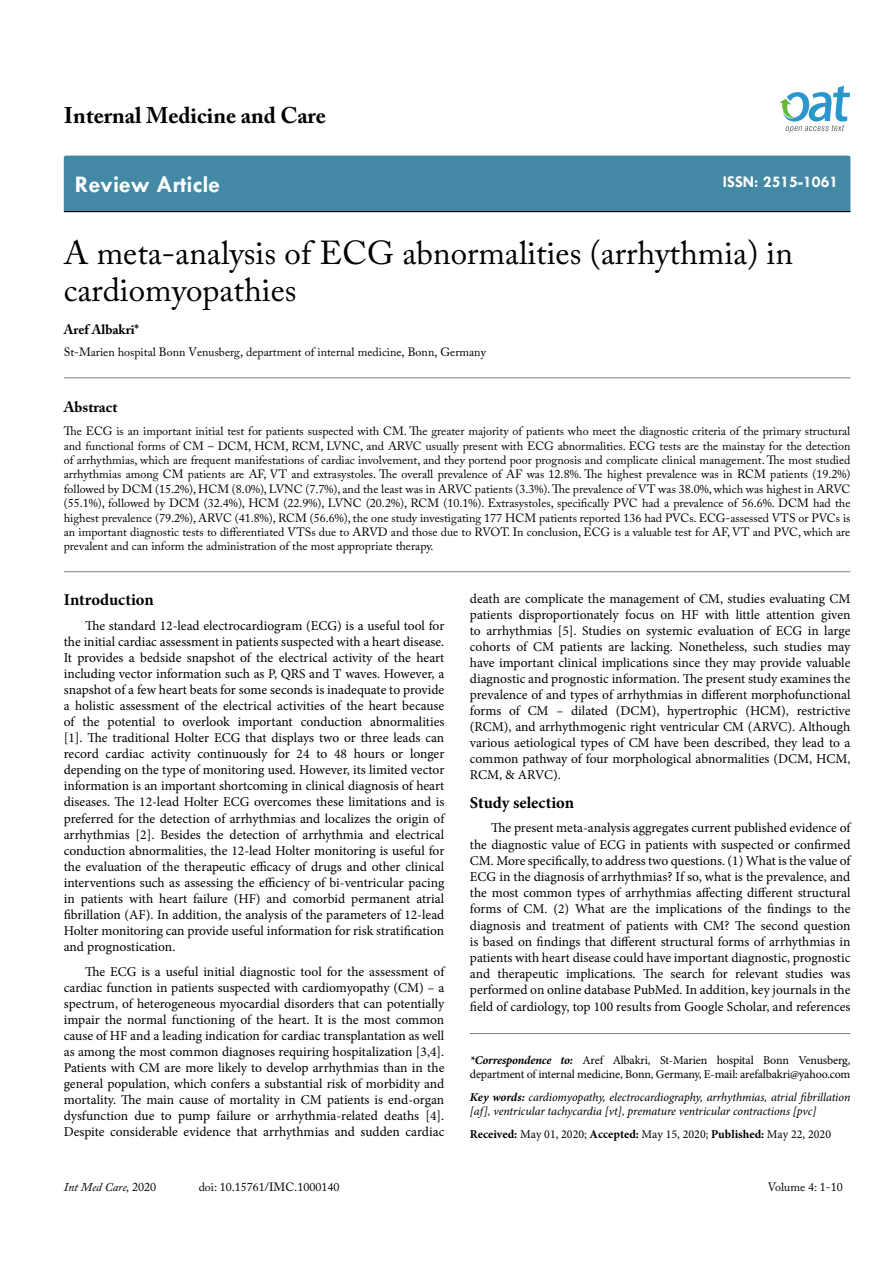
<style>
.page{position:relative;width:893px;height:1263px;background:#fff}
.page>*{position:absolute;margin:0;border:0;box-sizing:border-box;transform-origin:0 0}
.t1{font:33px/37.5px "Adobe Caslon Pro";color:#000}
.t2{font:700 24px "Tw Cen";color:#fff}
.t3{font:700 22.5px "Adobe Caslon Pro";color:#000}
.t4{font:700 16.5px "Minion Pro";color:#000}
.t5{font:700 16.5px "Tw Cen";color:#fff}
.t6{font:700 15px "Adobe Caslon Pro";color:#000}
.t7{font:13.5px/16px "Minion Pro";color:#000;text-align:justify}
.t8{font:700 13.5px "Adobe Caslon Pro";color:#000}
.t9{font:12px/14.4px "Adobe Caslon Pro";color:#000;text-align:justify}
.t10{font:12px/14.4px "Minion Pro";letter-spacing:-.015em;color:#000}
.t11{font:italic 12px/14.4px "Minion Pro";letter-spacing:-.01em;color:#000}
.t12{font:italic 12px "Adobe Caslon Pro";color:#000}
.s1{font-weight:700;font-style:italic}
.s2{font-weight:700}
.s3{font-style:normal}
</style>
<div class="page">
<div style="left:64px;top:156px;width:786px;height:55px;background:#4389a5"></div>
<hr style="left:64px;top:211px;width:786px;height:1px;background:#000">
<svg style="left:779px;top:86px;width:71px;height:47px"></svg>
<hr style="left:64px;top:571px;width:786px;height:1px;background:#808285">
<hr style="left:64px;top:377px;width:786px;height:1px;background:#808285">
<hr style="left:470px;top:1033px;width:380px;height:1px;background:#808285">
<h3 class="t3" style="left:64px;top:102px;width:263px">Internal Medicine and Care</h3>
<h2 class="t2" style="left:75px;top:170px;width:147px">Review Article</h2>
<p class="t5" style="left:723px;top:172px;width:117px">ISSN: 2515-1061</p>
<h1 class="t1" style="left:64px;top:233px;width:731px">A meta-analysis of ECG abnormalities (arrhythmia) in cardiomyopathies</h1>
<p class="t8" style="left:64px;top:322px;width:77px">Aref Albakri*</p>
<p class="t9" style="left:64px;top:345px;width:424px">St-Marien hospital Bonn Venusberg, department of internal medicine, Bonn, Germany</p>
<p class="t6" style="left:64px;top:398px;width:55px">Abstract</p>
<p class="t9" style="left:64px;top:424px;width:788px">The ECG is an important initial test for patients suspected with CM. The greater majority of patients who meet the diagnostic criteria of the primary structural and functional forms of CM – DCM, HCM, RCM, LVNC, and ARVC usually present with ECG abnormalities. ECG tests are the mainstay for the detection of arrhythmias, which are frequent manifestations of cardiac involvement, and they portend poor prognosis and complicate clinical management. The most studied arrhythmias among CM patients are AF, VT and extrasystoles. The overall prevalence of AF was 12.8%. The highest prevalence was in RCM patients (19.2%) followed by DCM (15.2%), HCM (8.0%), LVNC (7.7%), and the least was in ARVC patients (3.3%). The prevalence of VT was 38.0%, which was highest in ARVC (55.1%), followed by DCM (32.4%), HCM (22.9%), LVNC (20.2%), RCM (10.1%). Extrasystoles, specifically PVC had a prevalence of 56.6%. DCM had the highest prevalence (79.2%), ARVC (41.8%), RCM (56.6%), the one study investigating 177 HCM patients reported 136 had PVCs. ECG-assessed VTS or PVCs is an important diagnostic tests to differentiated VTSs due to ARVD and those due to RVOT. In conclusion, ECG is a valuable test for AF, VT and PVC, which are prevalent and can inform the administration of the most appropriate therapy.</p>
<p class="t4" style="left:64px;top:588px;width:91px">Introduction</p>
<p class="t7" style="left:64px;top:617px;width:382px;text-indent:21px">The standard 12-lead electrocardiogram (ECG) is a useful tool for the initial cardiac assessment in patients suspected with a heart disease.<br>It provides a bedside snapshot of the electrical activity of the heart including vector information such as P, QRS and T waves. However, a snapshot of a few heart beats for some seconds is inadequate to provide a holistic assessment of the electrical activities of the heart because of the potential to overlook important conduction abnormalities [1]. The traditional Holter ECG that displays two or three leads can record cardiac activity continuously for 24 to 48 hours or longer depending on the type of monitoring used. However, its limited vector information is an important shortcoming in clinical diagnosis of heart diseases. The 12-lead Holter ECG overcomes these limitations and is preferred for the detection of arrhythmias and localizes the origin of arrhythmias [2]. Besides the detection of arrhythmia and electrical conduction abnormalities, the 12-lead Holter monitoring is useful for the evaluation of the therapeutic efficacy of drugs and other clinical interventions such as assessing the efficiency of bi-ventricular pacing in patients with heart failure (HF) and comorbid permanent atrial fibrillation (AF). In addition, the analysis of the parameters of 12-lead Holter monitoring can provide useful information for risk stratification and prognostication.</p>
<p class="t7" style="left:64px;top:963px;width:382px;text-indent:21px">The ECG is a useful initial diagnostic tool for the assessment of cardiac function in patients suspected with cardiomyopathy (CM) – a spectrum, of heterogeneous myocardial disorders that can potentially impair the normal functioning of the heart. It is the most common cause of HF and a leading indication for cardiac transplantation as well as among the most common diagnoses requiring hospitalization [3,4].<br>Patients with CM are more likely to develop arrhythmias than in the general population, which confers a substantial risk of morbidity and mortality. The main cause of mortality in CM patients is end-organ dysfunction due to pump failure or arrhythmia-related deaths [4].<br>Despite considerable evidence that arrhythmias and sudden cardiac</p>
<p class="t7" style="left:470px;top:591px;width:382px">death are complicate the management of CM, studies evaluating CM patients disproportionately focus on HF with little attention given to arrhythmias [5]. Studies on systemic evaluation of ECG in large cohorts of CM patients are lacking. Nonetheless, such studies may have important clinical implications since they may provide valuable diagnostic and prognostic information. The present study examines the prevalence of and types of arrhythmias in different morphofunctional forms of CM – dilated (DCM), hypertrophic (HCM), restrictive (RCM), and arrhythmogenic right ventricular CM (ARVC). Although various aetiological types of CM have been described, they lead to a common pathway of four morphological abnormalities (DCM, HCM, RCM, &amp; ARVC).</p>
<p class="t4" style="left:470px;top:791px;width:106px">Study selection</p>
<p class="t7" style="left:470px;top:820px;width:382px;text-indent:21px">The present meta-analysis aggregates current published evidence of the diagnostic value of ECG in patients with suspected or confirmed CM. More specifically, to address two questions. (1) What is the value of ECG in the diagnosis of arrhythmias? If so, what is the prevalence, and the most common types of arrhythmias affecting different structural forms of CM. (2) What are the implications of the findings to the diagnosis and treatment of patients with CM? The second question is based on findings that different structural forms of arrhythmias in patients with heart disease could have important diagnostic, prognostic and therapeutic implications. The search for relevant studies was performed on online database PubMed. In addition, key journals in the field of cardiology, top 100 results from Google Scholar, and references</p>
<p class="t10" style="left:470px;top:1052px;width:382px"><span class="s1">*Correspondence to:</span> Aref Albakri, St-Marien hospital Bonn Venusberg, department of internal medicine, Bonn, Germany, E-mail: arefalbakri@yahoo.com</p>
<p class="t11" style="left:470px;top:1090px;width:382px"><span class="s2">Key words:</span> cardiomyopathy, electrocardiography, arrhythmias, atrial fibrillation [af], ventricular tachycardia [vt], premature ventricular contractions [pvc]</p>
<p class="t10" style="left:470px;top:1127px;width:363px"><span class="s2">Received:</span> May 01, 2020; <span class="s2">Accepted:</span> May 15, 2020; <span class="s2">Published:</span> May 22, 2020</p>
<p class="t12" style="left:64px;top:1180px;width:94px">Int Med Care, <span class="s3">2020</span></p>
<p class="t9" style="left:199px;top:1180px;width:142px">doi: 10.15761/IMC.1000140</p>
<p class="t9" style="left:768px;top:1180px;width:77px">Volume 4: 1-10</p>
</div>
